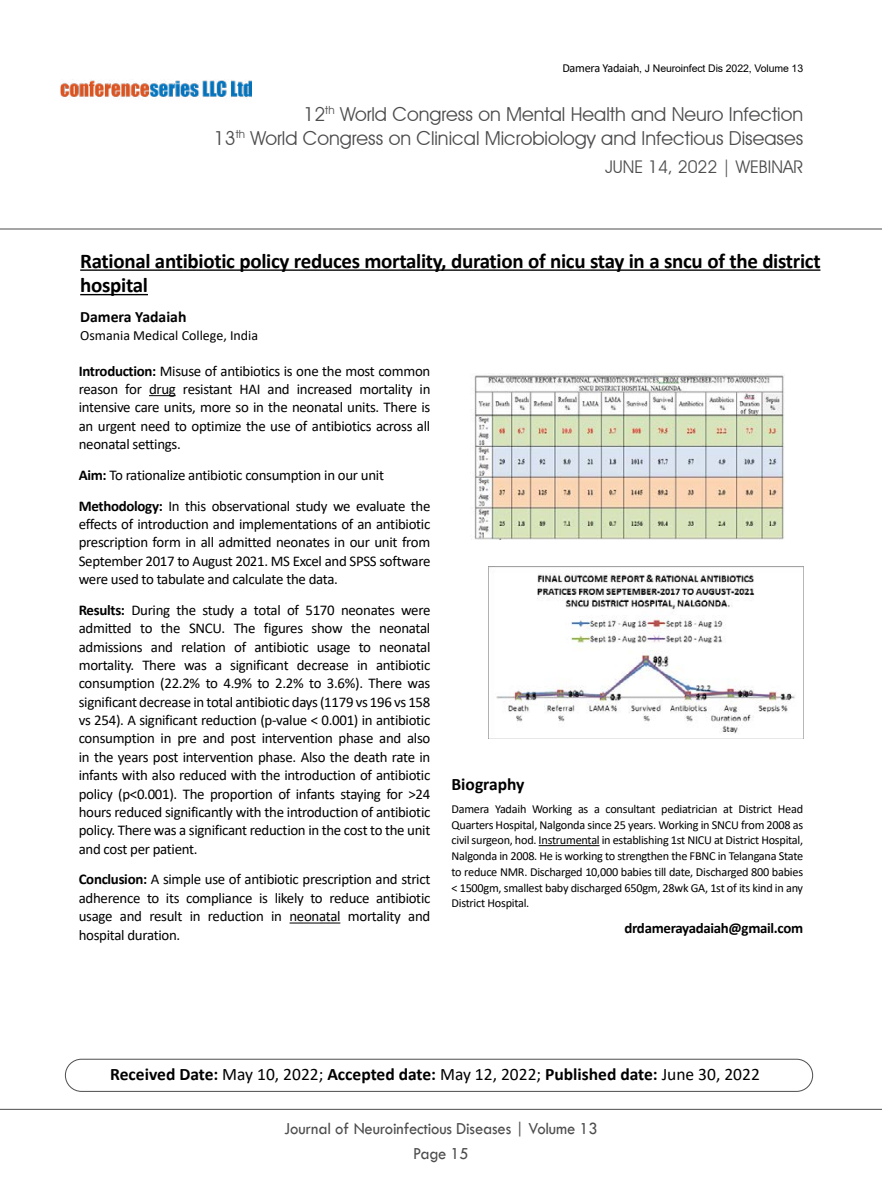
<style>
.page{position:relative;width:882px;height:1197px;background:#fff}
.page>*{position:absolute;margin:0;border:0;box-sizing:border-box;transform-origin:0 0}
.t1{font:700 21px/24.5px "Calibri";letter-spacing:-.015em;color:#000}
.t2{font:19.25px/24px "Avant Garde IT Cby BT";color:#4d4d4f;text-align:right}
.t3{font:700 17.5px "Calibri";color:#000}
.t4{font:17.5px "Tw Cen";letter-spacing:-.01em;color:#4d4d4f;scale:.95 1}
.t5{font:17.5px "Avant Garde IT Cby BT";color:#4d4d4f}
.t6{font:700 15.75px "Calibri";color:#000}
.t7{font:14.88px/18.4px "Calibri";letter-spacing:-.02em;color:#000;text-align:justify}
.t8{font:700 14.88px "Calibri";letter-spacing:-.02em;color:#000}
.t9{font:14px "Calibri";color:#000}
.t10{font:12.25px/15.8px "Calibri";letter-spacing:-.02em;color:#000;text-align:justify}
.t11{font:10.5px "Arial";letter-spacing:-.01em;color:#000}
.s1{font-family:"Calibri";font-size:12.25px}
.s2{font-weight:700}
.s3{font-weight:400}
</style>
<div class="page">
<hr style="left:0;top:229px;width:882px;height:1px;background:#4d4d4f">
<hr style="left:0;top:1109px;width:882px;height:1px;background:#4d4d4f">
<img style="left:60px;top:80px;width:192px;height:19px">
<div style="left:65px;top:1059px;width:748px;height:33px;border:1px solid #4d4d4f;border-radius:16px"></div>
<svg style="left:149px;top:395px;width:27px;height:1px"></svg>
<hr style="left:290px;top:923px;width:50px;height:1px;background:#000">
<hr style="left:539px;top:845px;width:61px;height:1px;background:#000">
<img style="left:474px;top:373px;width:311px;height:167px">
<img style="left:488px;top:567px;width:315px;height:171px">
<hr style="left:80px;top:269px;width:740px;height:2px;background:#000">
<hr style="left:80px;top:294px;width:68px;height:1px;background:#000">
<p class="t11" style="left:562px;top:61px;width:242px"><span class="s1">Damera Yadaiah</span>, J Neuroinfect Dis 2022, Volume 13</p>
<p class="t2" style="left:214px;top:102px;width:591px">12<sup>th</sup> World Congress on Mental Health and Neuro Infection<br>13<sup>th</sup> World Congress on Clinical Microbiology and Infectious Diseases</p>
<p class="t5" style="left:605px;top:156px;width:200px">JUNE 14, 2022 | WEBINAR</p>
<h1 class="t1" style="left:80px;top:248px;width:742px">Rational antibiotic policy reduces mortality, duration of nicu stay in a sncu of the district hospital</h1>
<p class="t6" style="left:80px;top:306px;width:108px">Damera Yadaiah</p>
<p class="t9" style="left:80px;top:325px;width:179px">Osmania Medical College, India</p>
<p class="t7" style="left:79px;top:361px;width:353px"><span class="s2">Introduction:</span> Misuse of antibiotics is one the most common reason for drug resistant HAI and increased mortality in intensive care units, more so in the neonatal units. There is an urgent need to optimize the use of antibiotics across all neonatal settings.</p>
<p class="t7" style="left:79px;top:459px;width:353px;line-height:30.8px"><span class="s2">Aim:</span> To rationalize antibiotic consumption in our unit<br><span class="s2">Methodology:</span> In this observational study we evaluate the</p>
<p class="t7" style="left:79px;top:515px;width:353px">effects of introduction and implementations of an antibiotic prescription form in all admitted neonates in our unit from September 2017 to August 2021. MS Excel and SPSS software were used to tabulate and calculate the data.</p>
<p class="t7" style="left:79px;top:600px;width:353px"><span class="s2">Results:</span> During the study a total of 5170 neonates were admitted to the SNCU. The figures show the neonatal admissions and relation of antibiotic usage to neonatal mortality. There was a significant decrease in antibiotic consumption (22.2% to 4.9% to 2.2% to 3.6%). There was significant decrease in total antibiotic days (1179 vs 196 vs 158 vs 254). A significant reduction (p-value &lt; 0.001) in antibiotic consumption in pre and post intervention phase and also in the years post intervention phase. Also the death rate in infants with also reduced with the introduction of antibiotic policy (p&lt;0.001). The proportion of infants staying for &gt;24 hours reduced significantly with the introduction of antibiotic policy. There was a significant reduction in the cost to the unit and cost per patient.</p>
<p class="t7" style="left:79px;top:870px;width:353px"><span class="s2">Conclusion:</span> A simple use of antibiotic prescription and strict adherence to its compliance is likely to reduce antibiotic usage and result in reduction in neonatal mortality and hospital duration.</p>
<p class="t3" style="left:452px;top:771px;width:75px">Biography</p>
<p class="t10" style="left:452px;top:801px;width:353px">Damera Yadaih Working as a consultant pediatrician at District Head Quarters Hospital, Nalgonda since 25 years. Working in SNCU from 2008 as civil surgeon, hod. Instrumental in establishing 1st NICU at District Hospital, Nalgonda in 2008. He is working to strengthen the FBNC in Telangana State to reduce NMR. Discharged 10,000 babies till date, Discharged 800 babies &lt; 1500gm, smallest baby discharged 650gm, 28wk GA, 1st of its kind in any District Hospital.</p>
<p class="t8" style="left:624px;top:918px;width:180px">drdamerayadaiah@gmail.com</p>
<p class="t3" style="left:110px;top:1062px;width:651px">Received Date: <span class="s3">May 10, 2022;</span> Accepted date: <span class="s3">May 12, 2022;</span> Published date: <span class="s3">June 30, 2022</span></p>
<p class="t4" style="left:284px;top:1118px;width:332px">Journal of Neuroinfectious Diseases | Volume 13</p>
<p class="t4" style="left:413px;top:1143px;width:60px">Page 15</p>
</div>
